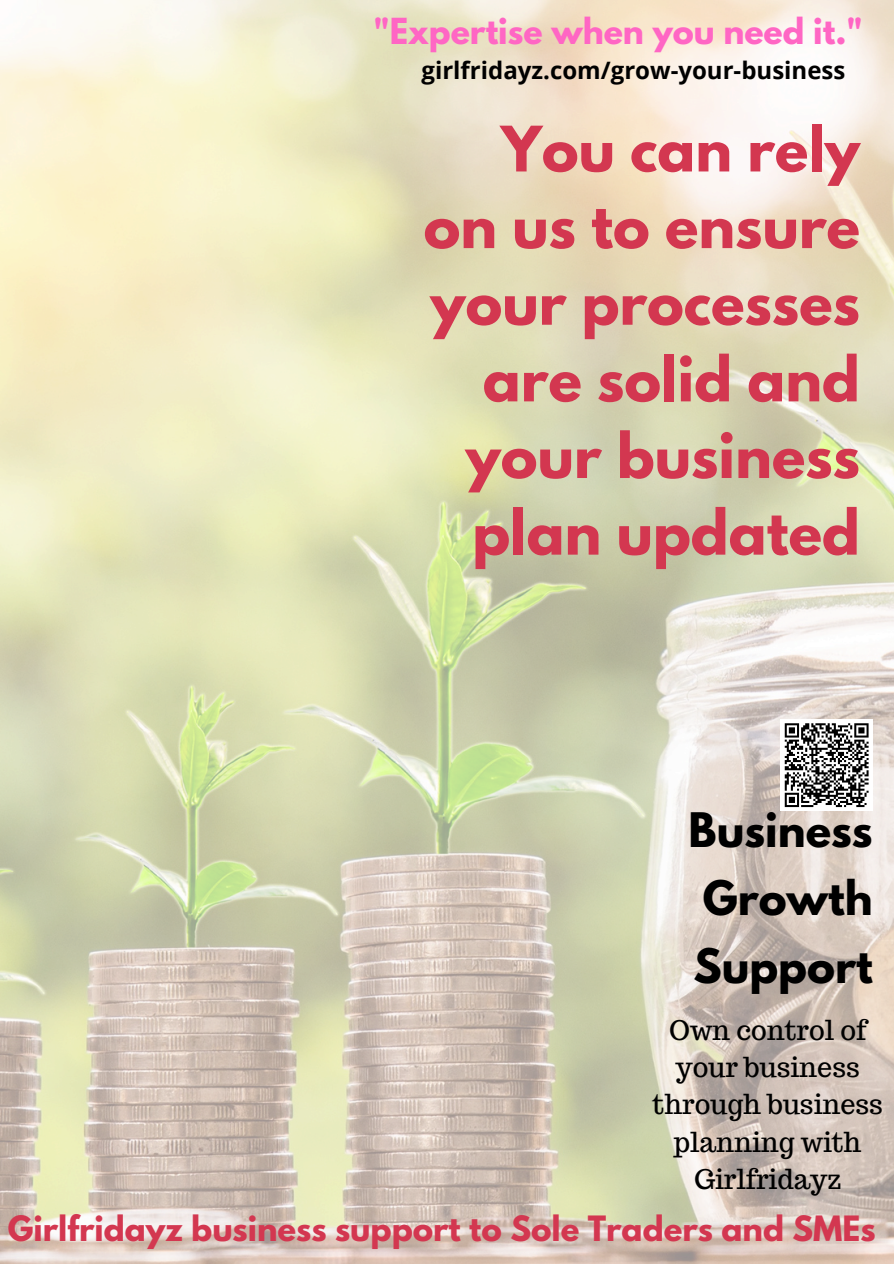
<style>
.page{position:relative;width:894px;height:1264px;background:#fff}
.page>*{position:absolute;margin:0;border:0;box-sizing:border-box;transform-origin:0 0}
.t1{font:700 55.5px/76.7px "League Spartan";color:#d33750;text-align:right}
.t2{font:700 42.15px/68.2px "League Spartan";color:#000;text-align:justify}
.t3{font:700 31.8px "League Spartan";color:#ff66c4}
.t4{font:700 30.9px "League Spartan";color:#d33750}
.t5{font:27px/37.2px "Trocchi";color:#000;text-align:center}
.t6{font:700 24px "Open Sans";color:#000}
</style>
<div class="page">
<img style="left:0;top:0;width:893px;height:1263px">
<div style="left:780px;top:719px;width:92px;height:92px;background:#fff"></div>
<svg style="left:784px;top:723px;width:85px;height:85px"></svg>
<h1 class="t3" style="left:373px;top:16px;width:491px">"Expertise when you need it."</h1>
<h4 class="t6" style="left:421px;top:53px;width:425px">girlfridayz.com/grow-your-business</h4>
<h3 class="t1" style="left:423px;top:118px;width:437px">You can rely on us to ensure your processes are solid and your business plan updated</h3>
<p class="t2" style="left:688px;top:800px;width:185px">Business Growth Support</p>
<h2 class="t5" style="left:652px;top:1011px;width:232px">Own control of your business through business planning with<br>Girlfridayz</h2>
<p class="t4" style="left:8px;top:1212px;width:869px">Girlfridayz business support to Sole Traders and SMEs</p>
</div>
